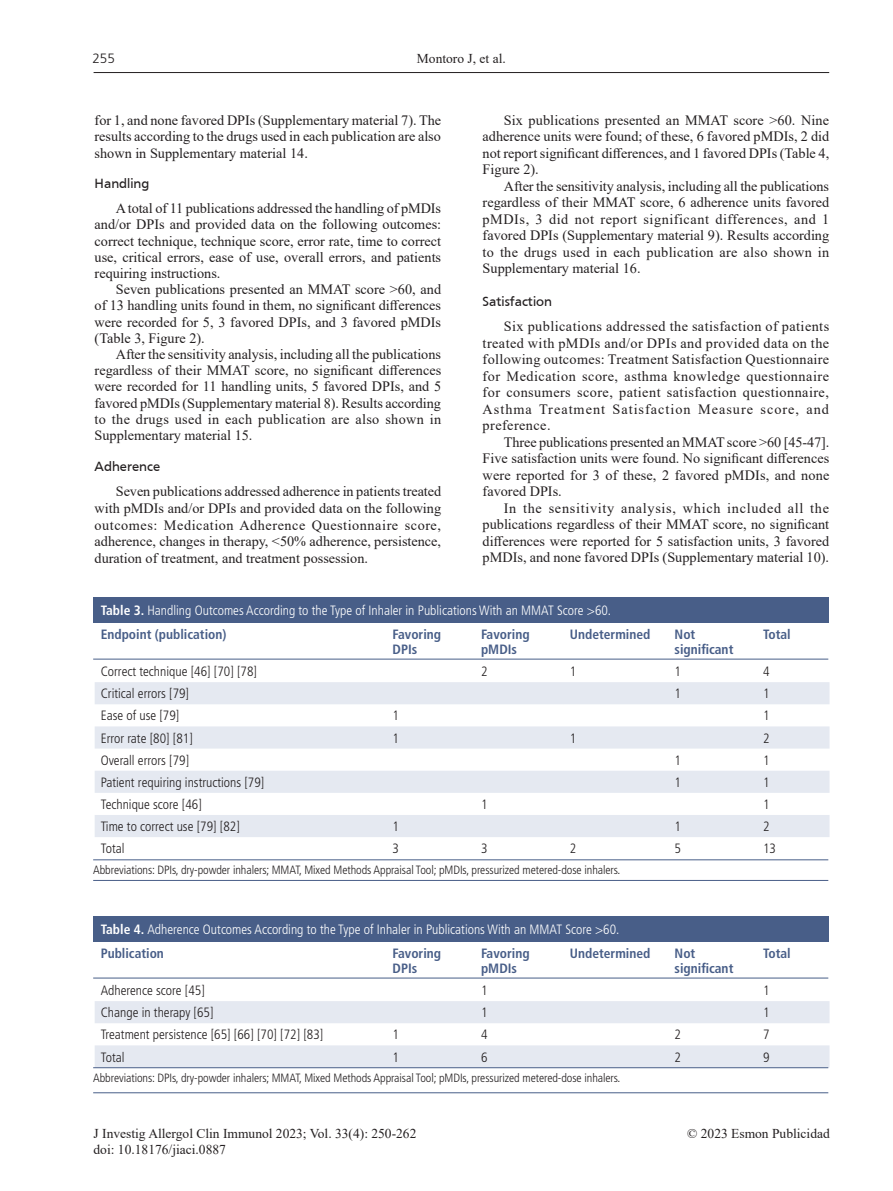
<style>
.page{position:relative;width:893px;height:1191px;background:#fff}
.page>*{position:absolute;margin:0;border:0;box-sizing:border-box;transform-origin:0 0}
.t1{font:14.25px/16.5px "Times New Roman";color:#231f20;text-align:justify}
.t2{font:13.8px "Frutiger";color:#231f20}
.t3{font:300 condensed 13.5px "Frutiger LT Std";color:#231f20}
.t4{font:300 condensed 13.5px "Frutiger LT Std";color:#fff}
.t5{font:700 condensed 13.5px/15px "Frutiger LT Std";color:#485e88}
.t6{font:13.5px "Times New Roman";color:#231f20}
.t7{font:300 13.5px "Frutiger LT Std";color:#231f20}
.t8{font:300 condensed 12px "Frutiger LT Std";letter-spacing:-.005em;color:#231f20}
.s1{font-weight:700}
</style>
<div class="page">
<hr style="left:94px;top:72px;width:735px;height:1px;background:#231f20">
<svg style="left:95px;top:658px;width:734px;height:2px"></svg>
<svg style="left:95px;top:682px;width:735px;height:155px;fill:#e5e9f1"></svg>
<div style="left:95px;top:597px;width:734px;height:25px;background:#485e88"></div>
<hr style="left:93px;top:658px;width:735px;height:1px;background:#485e88">
<hr style="left:93px;top:859px;width:735px;height:1px;background:#485e88">
<svg style="left:95px;top:977px;width:734px;height:2px"></svg>
<svg style="left:95px;top:1001px;width:735px;height:66px;fill:#e5e9f1"></svg>
<div style="left:95px;top:916px;width:734px;height:25px;background:#485e88"></div>
<hr style="left:93px;top:977px;width:735px;height:1px;background:#485e88">
<hr style="left:93px;top:1067px;width:735px;height:1px;background:#485e88">
<hr style="left:93px;top:1092px;width:735px;height:1px;background:#485e88">
<hr style="left:93px;top:880px;width:735px;height:1px;background:#485e88">
<p class="t7" style="left:92px;top:50px;width:24px">255</p>
<p class="t6" style="left:417px;top:48px;width:90px">Montoro J, et al.</p>
<p class="t1" style="left:95px;top:111px;width:348px">for 1, and none favored DPIs (Supplementary material 7). The results according to the drugs used in each publication are also shown in Supplementary material 14.</p>
<p class="t2" style="left:95px;top:176px;width:56px">Handling</p>
<p class="t1" style="left:95px;top:200px;width:348px;text-indent:21px">A total of 11 publications addressed the handling of pMDIs and/or DPIs and provided data on the following outcomes: correct technique, technique score, error rate, time to correct use, critical errors, ease of use, overall errors, and patients requiring instructions.</p>
<p class="t1" style="left:95px;top:281px;width:348px;text-indent:21px">Seven publications presented an MMAT score &gt;60, and of 13 handling units found in them, no significant differences were recorded for 5, 3 favored DPIs, and 3 favored pMDIs (Table 3, Figure 2).</p>
<p class="t1" style="left:95px;top:346px;width:348px;text-indent:21px">After the sensitivity analysis, including all the publications regardless of their MMAT score, no significant differences were recorded for 11 handling units, 5 favored DPIs, and 5 favored pMDIs (Supplementary material 8). Results according to the drugs used in each publication are also shown in Supplementary material 15.</p>
<p class="t2" style="left:95px;top:459px;width:67px">Adherence</p>
<p class="t1" style="left:95px;top:483px;width:348px;text-indent:21px">Seven publications addressed adherence in patients treated with pMDIs and/or DPIs and provided data on the following outcomes: Medication Adherence Questionnaire score, adherence, changes in therapy, &lt;50% adherence, persistence, duration of treatment, and treatment possession.</p>
<p class="t1" style="left:483px;top:111px;width:348px;text-indent:21px">Six publications presented an MMAT score &gt;60. Nine adherence units were found; of these, 6 favored pMDIs, 2 did not report significant differences, and 1 favored DPIs (Table 4, Figure 2).</p>
<p class="t1" style="left:483px;top:177px;width:348px;text-indent:21px">After the sensitivity analysis, including all the publications regardless of their MMAT score, 6 adherence units favored pMDIs, 3 did not report significant differences, and 1 favored DPIs (Supplementary material 9). Results according to the drugs used in each publication are also shown in Supplementary material 16.</p>
<p class="t2" style="left:483px;top:293px;width:71px">Satisfaction</p>
<p class="t1" style="left:483px;top:317px;width:348px;text-indent:21px">Six publications addressed the satisfaction of patients treated with pMDIs and/or DPIs and provided data on the following outcomes: Treatment Satisfaction Questionnaire for Medication score, asthma knowledge questionnaire for consumers score, patient satisfaction questionnaire, Asthma Treatment Satisfaction Measure score, and preference.</p>
<p class="t1" style="left:483px;top:433px;width:348px;text-indent:21px">Three publications presented an MMAT score &gt;60 [45-47].<br>Five satisfaction units were found. No significant differences were reported for 3 of these, 2 favored pMDIs, and none favored DPIs.</p>
<p class="t1" style="left:483px;top:499px;width:348px;text-indent:21px">In the sensitivity analysis, which included all the publications regardless of their MMAT score, no significant differences were reported for 5 satisfaction units, 3 favored pMDIs, and none favored DPIs (Supplementary material 10).</p>
<p class="t4" style="left:101px;top:602px;width:512px"><span class="s1">Table 3.</span> Handling Outcomes According to the Type of Inhaler in Publications With an MMAT Score &gt;60.</p>
<p class="t5" style="left:101px;top:627px;width:127px">Endpoint (publication)</p>
<p class="t5" style="left:393px;top:627px;width:50px">Favoring<br>DPIs</p>
<p class="t5" style="left:481px;top:627px;width:50px">Favoring pMDIs</p>
<p class="t5" style="left:570px;top:627px;width:82px">Undetermined</p>
<p class="t5" style="left:675px;top:627px;width:60px">Not significant</p>
<p class="t5" style="left:763px;top:627px;width:29px">Total</p>
<p class="t3" style="left:101px;top:664px;width:158px">Correct technique [46] [70] [78]</p>
<p class="t3" style="left:481px;top:664px;width:8px">2</p>
<p class="t3" style="left:570px;top:664px;width:8px">1</p>
<p class="t3" style="left:675px;top:664px;width:8px">1</p>
<p class="t3" style="left:763px;top:664px;width:8px">4</p>
<p class="t3" style="left:101px;top:686px;width:90px">Critical errors [79]</p>
<p class="t3" style="left:675px;top:686px;width:8px">1</p>
<p class="t3" style="left:763px;top:686px;width:8px">1</p>
<p class="t3" style="left:101px;top:708px;width:80px">Ease of use [79]</p>
<p class="t3" style="left:393px;top:708px;width:8px">1</p>
<p class="t3" style="left:763px;top:708px;width:8px">1</p>
<p class="t3" style="left:101px;top:730px;width:94px">Error rate [80] [81]</p>
<p class="t3" style="left:393px;top:730px;width:8px">1</p>
<p class="t3" style="left:570px;top:730px;width:8px">1</p>
<p class="t3" style="left:763px;top:730px;width:8px">2</p>
<p class="t3" style="left:101px;top:752px;width:90px">Overall errors [79]</p>
<p class="t3" style="left:675px;top:752px;width:8px">1</p>
<p class="t3" style="left:763px;top:752px;width:8px">1</p>
<p class="t3" style="left:101px;top:774px;width:165px">Patient requiring instructions [79]</p>
<p class="t3" style="left:675px;top:774px;width:8px">1</p>
<p class="t3" style="left:763px;top:774px;width:8px">1</p>
<p class="t3" style="left:101px;top:796px;width:103px">Technique score [46]</p>
<p class="t3" style="left:481px;top:796px;width:8px">1</p>
<p class="t3" style="left:763px;top:796px;width:8px">1</p>
<p class="t3" style="left:101px;top:818px;width:141px">Time to correct use [79] [82]</p>
<p class="t3" style="left:393px;top:818px;width:8px">1</p>
<p class="t3" style="left:675px;top:818px;width:8px">1</p>
<p class="t3" style="left:763px;top:818px;width:8px">2</p>
<p class="t3" style="left:101px;top:841px;width:26px">Total</p>
<p class="t3" style="left:393px;top:841px;width:8px">3</p>
<p class="t3" style="left:481px;top:841px;width:8px">3</p>
<p class="t3" style="left:570px;top:841px;width:8px">2</p>
<p class="t3" style="left:675px;top:841px;width:8px">5</p>
<p class="t3" style="left:763px;top:841px;width:14px">13</p>
<p class="t8" style="left:93px;top:863px;width:529px">Abbreviations: DPIs, dry-powder inhalers; MMAT, Mixed Methods Appraisal Tool; pMDIs, pressurized metered-dose inhalers.</p>
<p class="t4" style="left:101px;top:921px;width:520px"><span class="s1">Table 4.</span> Adherence Outcomes According to the Type of Inhaler in Publications With an MMAT Score &gt;60.</p>
<p class="t5" style="left:101px;top:945px;width:65px">Publication</p>
<p class="t5" style="left:393px;top:945px;width:50px">Favoring<br>DPIs</p>
<p class="t5" style="left:481px;top:945px;width:50px">Favoring pMDIs</p>
<p class="t5" style="left:570px;top:945px;width:82px">Undetermined</p>
<p class="t5" style="left:675px;top:945px;width:60px">Not significant</p>
<p class="t5" style="left:763px;top:945px;width:29px">Total</p>
<p class="t3" style="left:101px;top:982px;width:106px">Adherence score [45]</p>
<p class="t3" style="left:481px;top:982px;width:8px">1</p>
<p class="t3" style="left:763px;top:982px;width:8px">1</p>
<p class="t3" style="left:101px;top:1005px;width:114px">Change in therapy [65]</p>
<p class="t3" style="left:481px;top:1005px;width:8px">1</p>
<p class="t3" style="left:763px;top:1005px;width:8px">1</p>
<p class="t3" style="left:101px;top:1027px;width:224px">Treatment persistence [65] [66] [70] [72] [83]</p>
<p class="t3" style="left:393px;top:1027px;width:8px">1</p>
<p class="t3" style="left:481px;top:1027px;width:8px">4</p>
<p class="t3" style="left:675px;top:1027px;width:8px">2</p>
<p class="t3" style="left:763px;top:1027px;width:8px">7</p>
<p class="t3" style="left:101px;top:1049px;width:26px">Total</p>
<p class="t3" style="left:393px;top:1049px;width:8px">1</p>
<p class="t3" style="left:481px;top:1049px;width:8px">6</p>
<p class="t3" style="left:675px;top:1049px;width:8px">2</p>
<p class="t3" style="left:763px;top:1049px;width:8px">9</p>
<p class="t8" style="left:93px;top:1071px;width:529px">Abbreviations: DPIs, dry-powder inhalers; MMAT, Mixed Methods Appraisal Tool; pMDIs, pressurized metered-dose inhalers.</p>
<p class="t6" style="left:94px;top:1123px;width:324px">J Investig Allergol Clin Immunol 2023; Vol. 33(4): 250-262</p>
<p class="t6" style="left:687px;top:1123px;width:144px">© 2023 Esmon Publicidad</p>
<p class="t6" style="left:94px;top:1140px;width:134px">doi: 10.18176/jiaci.0887</p>
</div>
